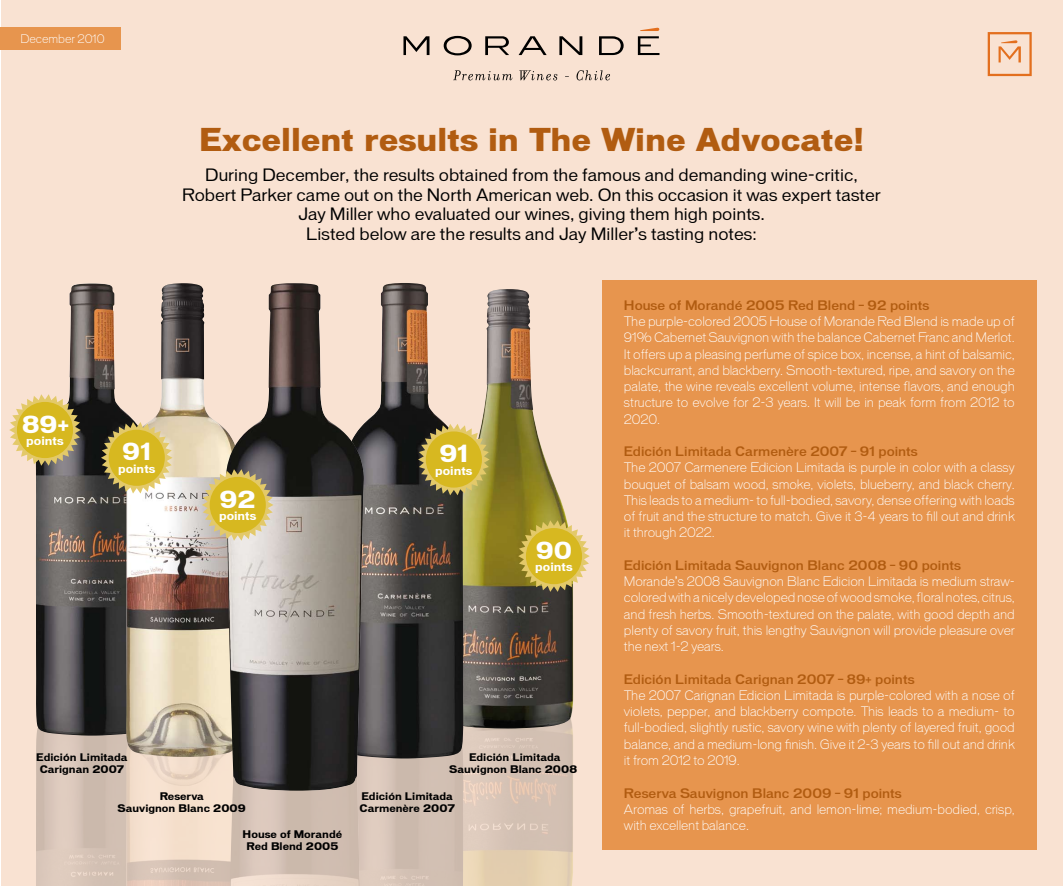
<style>
.page{position:relative;width:1063px;height:886px;background:#fff}
.page>*{position:absolute;margin:0;border:0;box-sizing:border-box;transform-origin:0 0}
.t1{font:700 expanded 30px "Vonnes";color:#b15c11}
.t2{font:700 22.5px "Vonnes";color:#fff}
.t3{font:16.25px/19.5px "Vonnes";color:#000;text-align:center}
.t4{font:300 12.5px/16.2px "Vonnes";letter-spacing:-.005em;color:#fff;text-align:justify}
.t5{font:500 12.5px "Vonnes";color:#b15c11}
.t6{font:700 11.25px "Vonnes";color:#fff}
.t7{font:300 11.25px "Vonnes";color:#fff}
.t8{font:700 10px/12px "Vonnes";color:#000;text-align:center}
</style>
<div class="page">
<div style="left:1px;top:0;width:1061px;height:886px;background:#f9e2d2"></div>
<img style="left:36px;top:735px;width:90px;height:151px">
<img style="left:126px;top:757px;width:104px;height:129px">
<img style="left:463px;top:728px;width:110px;height:158px">
<img style="left:230px;top:791px;width:130px;height:95px">
<img style="left:36px;top:283px;width:90px;height:452px">
<div style="left:602px;top:280px;width:435px;height:570px;background:#e7954e"></div>
<img style="left:126px;top:283px;width:99px;height:474px">
<img style="left:464px;top:289px;width:109px;height:439px">
<img style="left:364px;top:283px;width:100px;height:475px">
<svg style="left:403px;top:28px;width:257px;height:52px"></svg>
<svg style="left:988px;top:32px;width:44px;height:44px"></svg>
<svg style="left:418px;top:424px;width:72px;height:71px;background:#988c55"></svg>
<div style="left:426px;top:431px;width:56px;height:57px;background:#d7b820;border-radius:50%"></div>
<svg style="left:518px;top:520px;width:72px;height:72px"></svg>
<div style="left:526px;top:528px;width:56px;height:56px;background:#d7b820;border-radius:50%"></div>
<svg style="left:101px;top:422px;width:72px;height:71px;background:#ab9e76"></svg>
<div style="left:109px;top:430px;width:56px;height:56px;background:#d7b820;border-radius:50%"></div>
<div style="left:1px;top:27px;width:120px;height:22px;background:#e7954e"></div>
<svg style="left:9px;top:394px;width:72px;height:72px"></svg>
<div style="left:17px;top:402px;width:56px;height:56px;background:#d7b820;border-radius:50%"></div>
<img style="left:225px;top:283px;width:139px;height:508px">
<svg style="left:202px;top:469px;width:72px;height:72px;background:#c8bb97"></svg>
<div style="left:210px;top:477px;width:56px;height:56px;background:#d7b820;border-radius:50%"></div>
<p class="t7" style="left:20px;top:32px;width:86px">December 2010</p>
<h1 class="t1" style="left:199px;top:121px;width:667px">Excellent results in The Wine Advocate!</h1>
<p class="t3" style="left:182px;top:165px;width:700px">During December, the results obtained from the famous and demanding wine-critic, Robert Parker came out on the North American web. On this occasion it was expert taster Jay Miller who evaluated our wines, giving them high points.<br>Listed below are the results and Jay Miller’s tasting notes:</p>
<h2 class="t2" style="left:22px;top:411px;width:48px">89+</h2>
<p class="t6" style="left:26px;top:434px;width:39px">points</p>
<h2 class="t2" style="left:122px;top:438px;width:31px">91</h2>
<p class="t6" style="left:118px;top:462px;width:39px">points</p>
<h2 class="t2" style="left:219px;top:486px;width:38px">92</h2>
<p class="t6" style="left:219px;top:509px;width:39px">points</p>
<h2 class="t2" style="left:439px;top:440px;width:31px">91</h2>
<p class="t6" style="left:435px;top:464px;width:39px">points</p>
<h2 class="t2" style="left:536px;top:537px;width:38px">90</h2>
<p class="t6" style="left:535px;top:560px;width:39px">points</p>
<p class="t8" style="left:36px;top:751px;width:93px">Edición Limitada<br>Carignan 2007</p>
<p class="t8" style="left:118px;top:790px;width:130px">Reserva<br>Sauvignon Blanc 2009</p>
<p class="t8" style="left:243px;top:828px;width:101px">House of Morandé<br>Red Blend 2005</p>
<p class="t8" style="left:449px;top:751px;width:129px">Edición Limitada<br>Sauvignon Blanc 2008</p>
<p class="t8" style="left:360px;top:790px;width:97px;text-align:left">Edición Limitada<br>Carmenère 2007</p>
<p class="t5" style="left:624px;top:298px;width:307px">House of Morandé 2005 Red Blend – 92 points</p>
<p class="t4" style="left:624px;top:313px;width:392px">The purple-colored 2005 House of Morande Red Blend is made up of 91% Cabernet Sauvignon with the balance Cabernet Franc and Merlot.<br>It offers up a pleasing perfume of spice box, incense, a hint of balsamic, blackcurrant, and blackberry. Smooth-textured, ripe, and savory on the palate, the wine reveals excellent volume, intense flavors, and enough structure to evolve for 2-3 years. It will be in peak form from 2012 to 2020.</p>
<p class="t5" style="left:624px;top:444px;width:295px">Edición Limitada Carmenère 2007 – 91 points</p>
<p class="t4" style="left:624px;top:460px;width:392px">The 2007 Carmenere Edicion Limitada is purple in color with a classy bouquet of balsam wood, smoke, violets, blueberry, and black cherry.<br>This leads to a medium- to full-bodied, savory, dense offering with loads of fruit and the structure to match. Give it 3-4 years to fill out and drink it through 2022.</p>
<p class="t5" style="left:624px;top:558px;width:339px">Edición Limitada Sauvignon Blanc 2008 – 90 points</p>
<p class="t4" style="left:624px;top:573px;width:392px">Morande’s 2008 Sauvignon Blanc Edicion Limitada is medium straw&shy;colored with a nicely developed nose of wood smoke, floral notes, citrus, and fresh herbs. Smooth-textured on the palate, with good depth and plenty of savory fruit, this lengthy Sauvignon will provide pleasure over the next 1-2 years.</p>
<p class="t5" style="left:624px;top:672px;width:292px">Edición Limitada Carignan 2007 – 89+ points</p>
<p class="t4" style="left:624px;top:687px;width:392px">The 2007 Carignan Edicion Limitada is purple-colored with a nose of violets, pepper, and blackberry compote. This leads to a medium- to full-bodied, slightly rustic, savory wine with plenty of layered fruit, good balance, and a medium-long finish. Give it 2-3 years to fill out and drink it from 2012 to 2019.</p>
<p class="t5" style="left:624px;top:785px;width:279px">Reserva Sauvignon Blanc 2009 – 91 points</p>
<p class="t4" style="left:624px;top:801px;width:392px">Aromas of herbs, grapefruit, and lemon-lime; medium-bodied, crisp, with excellent balance.</p>
</div>
